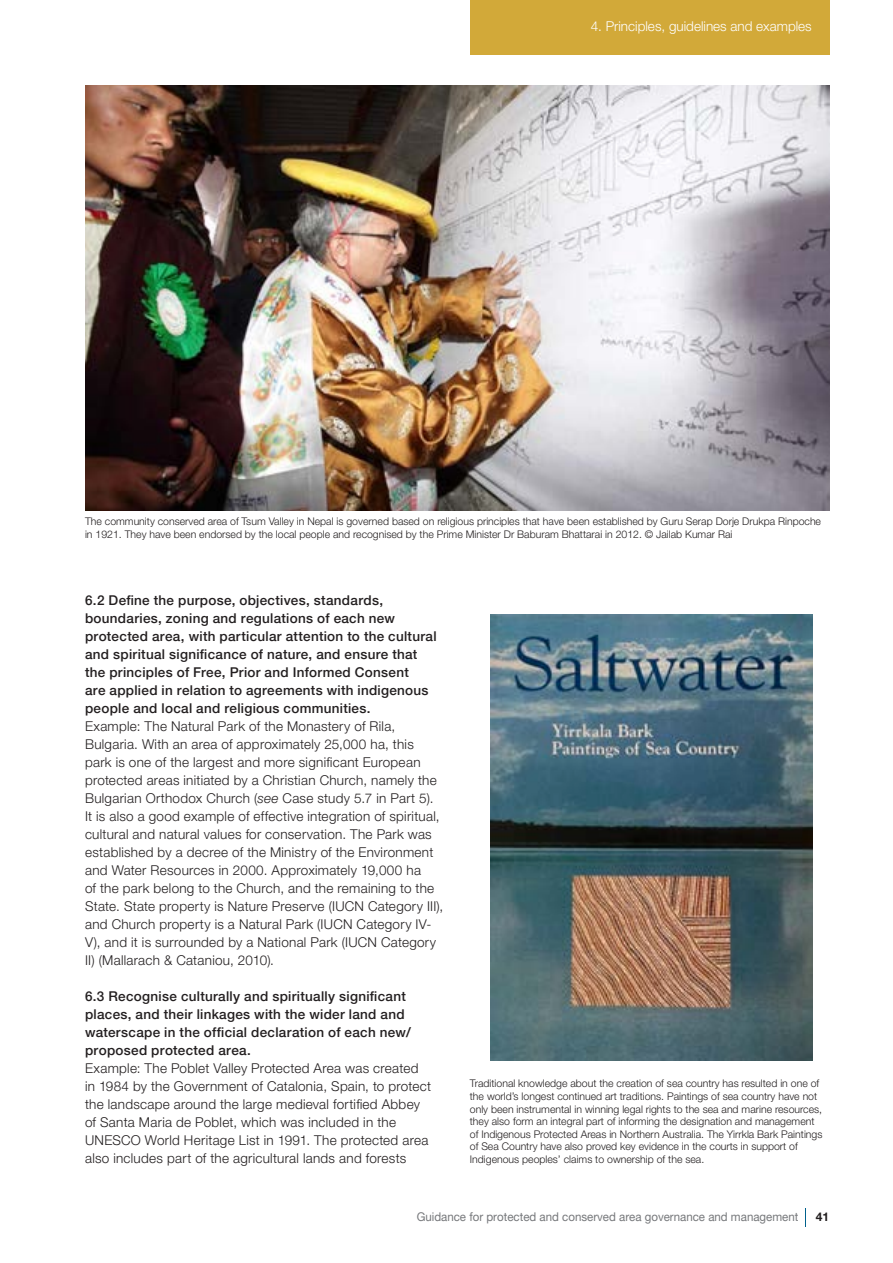
<style>
.page{position:relative;width:893px;height:1263px;background:#fff}
.page>*{position:absolute;margin:0;border:0;box-sizing:border-box;transform-origin:0 0}
.t1{font:300 13.5px/18px "Helvetica Neue LT Pro";letter-spacing:.02em;color:#231f20}
.t2{font:500 13.5px/18px "Helvetica Neue LT Pro";letter-spacing:.02em;color:#231f20}
.t3{font:300 13.5px "Helvetica Neue LT Pro";color:#fff}
.t4{font:12px "Helvetica Neue LT Pro";color:#76787b;scale:.96 1}
.t5{font:700 12px "Helvetica Neue LT Pro";color:#231f20}
.t6{font:300 10.5px/12.6px "Helvetica Neue LT Pro";color:#231f20}
.s1{font-style:italic}
</style>
<div class="page">
<div style="left:470px;top:0;width:359px;height:55px;background:#d2a939"></div>
<svg style="left:805px;top:1208px;width:1px;height:19px"></svg>
<img style="left:85px;top:85px;width:744px;height:425px">
<img style="left:491px;top:615px;width:321px;height:446px">
<p class="t3" style="left:591px;top:18px;width:223px">4. Principles, guidelines and examples</p>
<p class="t6" style="left:85px;top:515px;width:737px">The community conserved area of Tsum Valley in Nepal is governed based on religious principles that have been established by Guru Serap Dorje Drukpa Rinpoche in 1921. They have been endorsed by the local people and recognised by the Prime Minister Dr Baburam Bhattarai in 2012. © Jailab Kumar Rai</p>
<p class="t2" style="left:85px;top:591px;width:353px">6.2 Define the purpose, objectives, standards, boundaries, zoning and regulations of each new protected area, with particular attention to the cultural and spiritual significance of nature, and ensure that the principles of Free, Prior and Informed Consent<br>are applied in relation to agreements with indigenous people and local and religious communities.</p>
<p class="t1" style="left:85px;top:717px;width:360px">Example: The Natural Park of the Monastery of Rila, Bulgaria. With an area of approximately 25,000 ha, this park is one of the largest and more significant European protected areas initiated by a Christian Church, namely the Bulgarian Orthodox Church (<span class="s1">see</span> Case study 5.7 in Part 5).<br>It is also a good example of effective integration of spiritual, cultural and natural values for conservation. The Park was established by a decree of the Ministry of the Environment and Water Resources in 2000. Approximately 19,000 ha<br>of the park belong to the Church, and the remaining to the State. State property is Nature Preserve (IUCN Category III), and Church property is a Natural Park (IUCN Category IV-V), and it is surrounded by a National Park (IUCN Category II) (Mallarach &amp; Cataniou, 2010).</p>
<p class="t2" style="left:85px;top:987px;width:327px">6.3 Recognise culturally and spiritually significant places, and their linkages with the wider land and waterscape in the official declaration of each new/ proposed protected area.</p>
<p class="t1" style="left:85px;top:1059px;width:348px">Example: The Poblet Valley Protected Area was created in 1984 by the Government of Catalonia, Spain, to protect the landscape around the large medieval fortified Abbey of Santa Maria de Poblet, which was included in the UNESCO World Heritage List in 1991. The protected area also includes part of the agricultural lands and forests</p>
<p class="t6" style="left:470px;top:1077px;width:354px">Traditional knowledge about the creation of sea country has resulted in one of the world’s longest continued art traditions. Paintings of sea country have not only been instrumental in winning legal rights to the sea and marine resources, they also form an integral part of informing the designation and management of Indigenous Protected Areas in Northern Australia. The Yirrkla Bark Paintings of Sea Country have also proved key evidence in the courts in support of Indigenous peoples’ claims to ownership of the sea.</p>
<p class="t4" style="left:417px;top:1210px;width:399px">Guidance for protected and conserved area governance and management</p>
<p class="t5" style="left:816px;top:1209px;width:15px">41</p>
</div>
